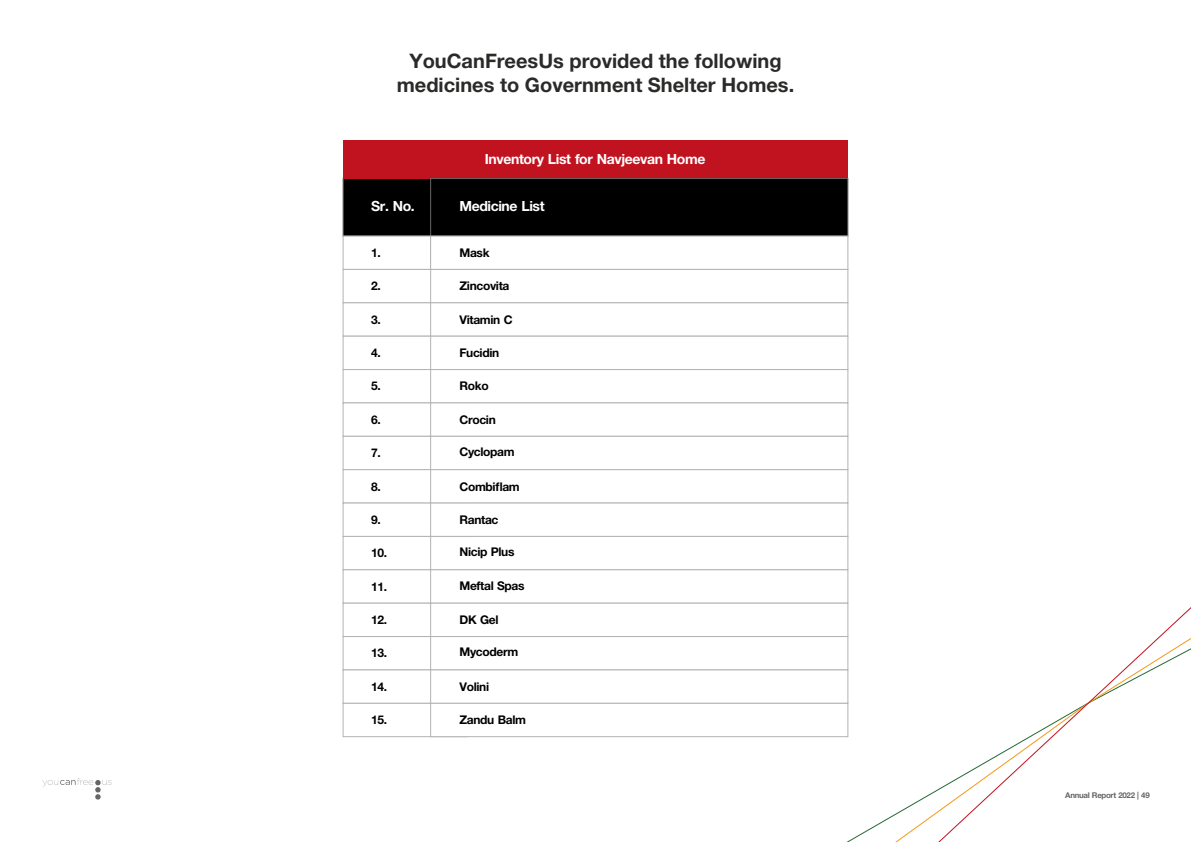
<style>
.page{position:relative;width:1191px;height:842px;background:#fff}
.page>*{position:absolute;margin:0;border:0;box-sizing:border-box;transform-origin:0 0}
.t1{font:700 20px/23.9px "Helvetica Neue LT Pro";color:#2b2a29;text-align:center}
.t2{font:700 14px "Helvetica Neue LT Pro";letter-spacing:-.03em;color:#fff}
.t3{font:700 12px "Helvetica Neue LT Pro";letter-spacing:-.03em;color:#000}
.t4{font:700 7.9px "Helvetica Neue LT Pro";letter-spacing:-.04em;color:#666}
</style>
<div class="page">
<svg style="left:892px;top:607px;width:299px;height:235px"></svg>
<div style="left:343px;top:178px;width:124px;height:58px;background:#000;border:1px solid #666"></div>
<div style="left:343px;top:140px;width:505px;height:39px;background:#c1121f"></div>
<div style="left:343px;top:236px;width:88px;height:34px;background:#fff;border:1px solid #b3b3b3"></div>
<div style="left:343px;top:269px;width:124px;height:34px;background:#fff;border:1px solid #b3b3b3"></div>
<div style="left:343px;top:303px;width:124px;height:33px;background:#fff;border:1px solid #b3b3b3"></div>
<div style="left:343px;top:336px;width:124px;height:34px;background:#fff;border:1px solid #b3b3b3"></div>
<div style="left:343px;top:369px;width:124px;height:34px;background:#fff;border:1px solid #b3b3b3"></div>
<div style="left:343px;top:403px;width:124px;height:33px;background:#fff;border:1px solid #b3b3b3"></div>
<div style="left:343px;top:436px;width:124px;height:34px;background:#fff;border:1px solid #b3b3b3"></div>
<div style="left:343px;top:470px;width:124px;height:33px;background:#fff;border:1px solid #b3b3b3"></div>
<div style="left:343px;top:503px;width:124px;height:33px;background:#fff;border:1px solid #b3b3b3"></div>
<div style="left:343px;top:536px;width:124px;height:34px;background:#fff;border:1px solid #b3b3b3"></div>
<div style="left:343px;top:570px;width:124px;height:33px;background:#fff;border:1px solid #b3b3b3"></div>
<div style="left:343px;top:603px;width:124px;height:34px;background:#fff;border:1px solid #b3b3b3"></div>
<div style="left:343px;top:636px;width:124px;height:34px;background:#fff;border:1px solid #b3b3b3"></div>
<div style="left:343px;top:670px;width:124px;height:33px;background:#fff;border:1px solid #b3b3b3"></div>
<div style="left:343px;top:703px;width:124px;height:34px;background:#fff;border:1px solid #b3b3b3"></div>
<div style="left:430px;top:178px;width:418px;height:58px;background:#000;border:1px solid #666"></div>
<div style="left:430px;top:236px;width:418px;height:34px;background:#fff;border:1px solid #b3b3b3"></div>
<div style="left:430px;top:269px;width:418px;height:34px;background:#fff;border:1px solid #b3b3b3"></div>
<div style="left:430px;top:303px;width:418px;height:33px;background:#fff;border:1px solid #b3b3b3"></div>
<div style="left:430px;top:336px;width:418px;height:34px;background:#fff;border:1px solid #b3b3b3"></div>
<div style="left:430px;top:369px;width:418px;height:34px;background:#fff;border:1px solid #b3b3b3"></div>
<div style="left:430px;top:403px;width:418px;height:33px;background:#fff;border:1px solid #b3b3b3"></div>
<div style="left:430px;top:436px;width:418px;height:34px;background:#fff;border:1px solid #b3b3b3"></div>
<div style="left:430px;top:470px;width:418px;height:33px;background:#fff;border:1px solid #b3b3b3"></div>
<div style="left:430px;top:503px;width:418px;height:33px;background:#fff;border:1px solid #b3b3b3"></div>
<div style="left:430px;top:536px;width:418px;height:34px;background:#fff;border:1px solid #b3b3b3"></div>
<div style="left:430px;top:570px;width:418px;height:33px;background:#fff;border:1px solid #b3b3b3"></div>
<div style="left:430px;top:603px;width:418px;height:34px;background:#fff;border:1px solid #b3b3b3"></div>
<div style="left:430px;top:636px;width:418px;height:34px;background:#fff;border:1px solid #b3b3b3"></div>
<div style="left:430px;top:670px;width:418px;height:33px;background:#fff;border:1px solid #b3b3b3"></div>
<div style="left:430px;top:703px;width:418px;height:34px;background:#fff;border:1px solid #b3b3b3"></div>
<svg style="left:43px;top:778px;width:68px;height:21px"></svg>
<h1 class="t1" style="left:397px;top:48px;width:399px">YouCanFreesUs provided the following medicines to Government Shelter Homes.</h1>
<p class="t2" style="left:485px;top:154px;width:222px">Inventory List for Navjeevan Home</p>
<p class="t2" style="left:371px;top:201px;width:45px">Sr. No.</p>
<p class="t2" style="left:459px;top:201px;width:87px">Medicine List</p>
<p class="t3" style="left:371px;top:248px;width:11px">1.</p>
<p class="t3" style="left:371px;top:282px;width:11px">2.</p>
<p class="t3" style="left:371px;top:315px;width:11px">3.</p>
<p class="t3" style="left:371px;top:348px;width:11px">4.</p>
<p class="t3" style="left:371px;top:382px;width:11px">5.</p>
<p class="t3" style="left:371px;top:415px;width:11px">6.</p>
<p class="t3" style="left:371px;top:449px;width:11px">7.</p>
<p class="t3" style="left:371px;top:482px;width:11px">8.</p>
<p class="t3" style="left:371px;top:515px;width:11px">9.</p>
<p class="t3" style="left:371px;top:549px;width:18px">10.</p>
<p class="t3" style="left:371px;top:582px;width:18px">11.</p>
<p class="t3" style="left:371px;top:616px;width:18px">12.</p>
<p class="t3" style="left:371px;top:649px;width:18px">13.</p>
<p class="t3" style="left:371px;top:682px;width:18px">14.</p>
<p class="t3" style="left:371px;top:715px;width:18px">15.</p>
<p class="t3" style="left:459px;top:248px;width:32px">Mask</p>
<p class="t3" style="left:459px;top:282px;width:51px">Zincovita</p>
<p class="t3" style="left:459px;top:315px;width:55px">Vitamin C</p>
<p class="t3" style="left:459px;top:348px;width:41px">Fucidin</p>
<p class="t3" style="left:459px;top:382px;width:31px">Roko</p>
<p class="t3" style="left:459px;top:415px;width:38px">Crocin</p>
<p class="t3" style="left:459px;top:448px;width:57px">Cyclopam</p>
<p class="t3" style="left:459px;top:482px;width:62px">Combiflam</p>
<p class="t3" style="left:459px;top:515px;width:40px">Rantac</p>
<p class="t3" style="left:459px;top:548px;width:56px">Nicip Plus</p>
<p class="t3" style="left:459px;top:581px;width:67px">Meftal Spas</p>
<p class="t3" style="left:459px;top:616px;width:40px">DK Gel</p>
<p class="t3" style="left:459px;top:648px;width:60px">Mycoderm</p>
<p class="t3" style="left:459px;top:682px;width:31px">Volini</p>
<p class="t3" style="left:459px;top:716px;width:68px">Zandu Balm</p>
<p class="t4" style="left:1065px;top:792px;width:86px">Annual Report 2022 | 49</p>
</div>
